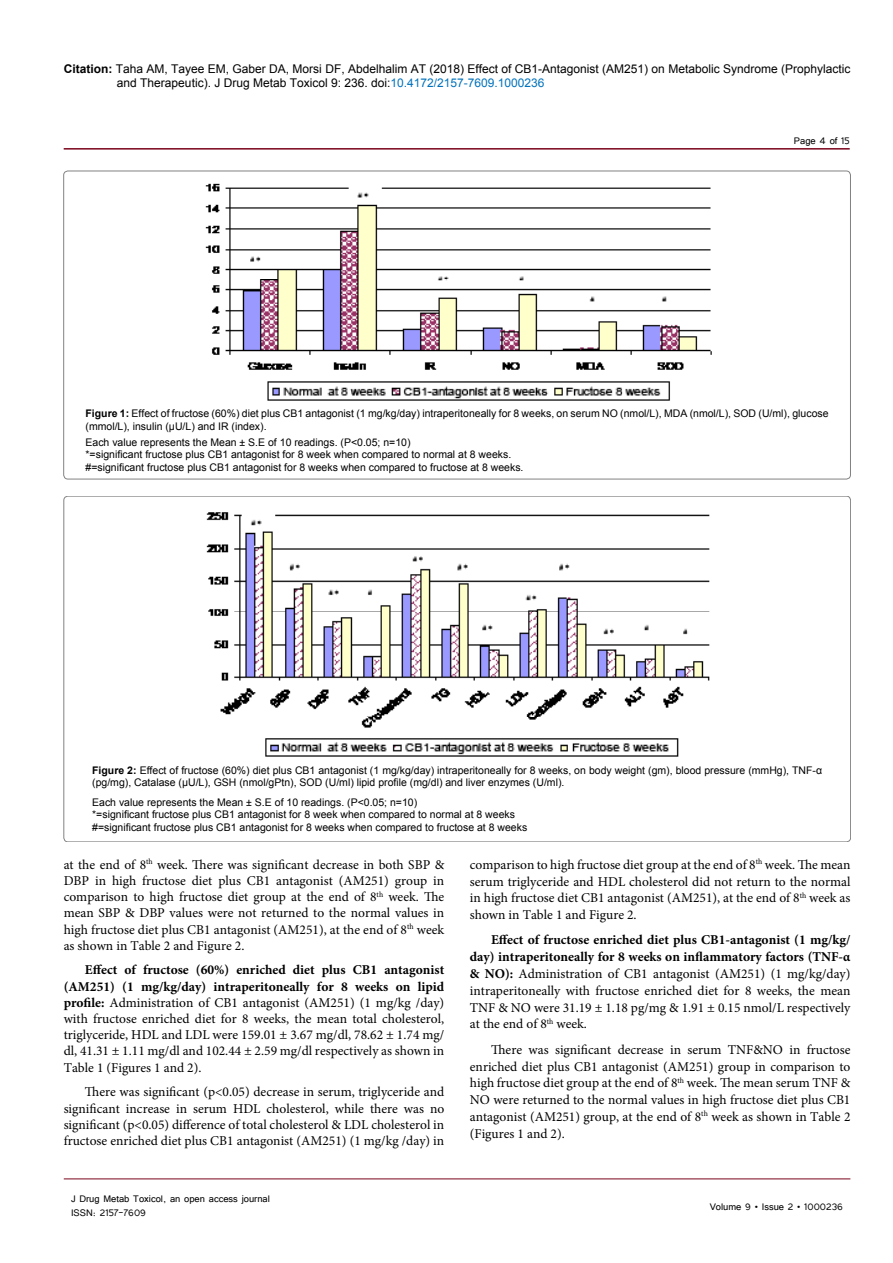
<style>
.page{position:relative;width:893px;height:1263px;background:#fff}
.page>*{position:absolute;margin:0;border:0;box-sizing:border-box;transform-origin:0 0}
.t1{font:13.5px/16.2px "Minion Pro";color:#000;text-align:justify}
.t2{font:12px/14.4px "Arial";color:#000}
.t3{font:12px/14.4px "Tunga";color:#000}
.t4{font:10.5px/12.6px "Arial";color:#000}
.s1{font-weight:700}
.s2{color:#0072bc}
</style>
<div class="page">
<hr style="left:64px;top:148px;width:786px;height:2px;background:#7a031b">
<hr style="left:64px;top:1179px;width:786px;height:1px;background:#7a031b">
<img style="left:205px;top:183px;width:507px;height:218px">
<img style="left:206px;top:512px;width:504px;height:245px">
<p class="t2" style="left:117px;top:61px;width:735px;text-indent:-53px"><span class="s1">Citation:</span> Taha AM, Tayee EM, Gaber DA, Morsi DF, Abdelhalim AT (2018) Effect of CB1-Antagonist (AM251) on Metabolic Syndrome (Prophylactic and Therapeutic). J Drug Metab Toxicol 9: 236. doi:<span class="s2">10.4172/2157-7609.1000236</span></p>
<p class="t3" style="left:794px;top:133px;width:57px">Page 4 of 15</p>
<p class="t4" style="left:86px;top:407px;width:744px"><span class="s1">Figure 1:</span> Effect of fructose (60%) diet plus CB1 antagonist (1 mg/kg/day) intraperitoneally for 8 weeks, on serum NO (nmol/L), MDA (nmol/L), SOD (U/ml), glucose (mmol/L), insulin (µU/L) and IR (index).</p>
<p class="t4" style="left:86px;top:436px;width:439px">Each value represents the Mean ± S.E of 10 readings. (P&lt;0.05; n=10)<br>*=significant fructose plus CB1 antagonist for 8 week when compared to normal at 8 weeks. #=significant fructose plus CB1 antagonist for 8 weeks when compared to fructose at 8 weeks.</p>
<p class="t4" style="left:92px;top:764px;width:731px"><span class="s1">Figure 2:</span> Effect of fructose (60%) diet plus CB1 antagonist (1 mg/kg/day) intraperitoneally for 8 weeks, on body weight (gm), blood pressure (mmHg), TNF-α (pg/mg), Catalase (µU/L), GSH (nmol/gPtn), SOD (U/ml) lipid profile (mg/dl) and liver enzymes (U/ml).</p>
<p class="t4" style="left:92px;top:796px;width:437px">Each value represents the Mean ± S.E of 10 readings. (P&lt;0.05; n=10)<br>*=significant fructose plus CB1 antagonist for 8 week when compared to normal at 8 weeks #=significant fructose plus CB1 antagonist for 8 weeks when compared to fructose at 8 weeks</p>
<p class="t1" style="left:470px;top:856px;width:382px;line-height:16.8px">comparison to high fructose diet group at the end of 8<sup>th</sup> week. The mean serum triglyceride and HDL cholesterol did not return to the normal in high fructose diet CB1 antagonist (AM251), at the end of 8<sup>th</sup> week as shown in Table 1 and Figure 2.</p>
<p class="t1" style="left:470px;top:932px;width:382px;line-height:16.8px;text-indent:21px"><span class="s1">Effect of fructose enriched diet plus CB1-antagonist (1 mg/kg/ day) intraperitoneally for 8 weeks on inflammatory factors (TNF-α &amp; NO):</span> Administration of CB1 antagonist (AM251) (1 mg/kg/day) intraperitoneally with fructose enriched diet for 8 weeks, the mean TNF &amp; NO were 31.19 ± 1.18 pg/mg &amp; 1.91 ± 0.15 nmol/L respectively at the end of 8<sup>th</sup> week.</p>
<p class="t1" style="left:470px;top:1041px;width:382px;line-height:16.8px;text-indent:21px">There was significant decrease in serum TNF&amp;NO in fructose enriched diet plus CB1 antagonist (AM251) group in comparison to high fructose diet group at the end of 8<sup>th</sup> week. The mean serum TNF &amp; NO were returned to the normal values in high fructose diet plus CB1 antagonist (AM251) group, at the end of 8<sup>th</sup> week as shown in Table 2 (Figures 1 and 2).</p>
<p class="t1" style="left:64px;top:856px;width:382px">at the end of 8<sup>th</sup> week. There was significant decrease in both SBP &amp; DBP in high fructose diet plus CB1 antagonist (AM251) group in comparison to high fructose diet group at the end of 8<sup>th</sup> week. The mean SBP &amp; DBP values were not returned to the normal values in high fructose diet plus CB1 antagonist (AM251), at the end of 8<sup>th</sup> week as shown in Table 2 and Figure 2.</p>
<p class="t1" style="left:64px;top:962px;width:382px;text-indent:21px"><span class="s1">Effect of fructose (60%) enriched diet plus CB1 antagonist (AM251) (1 mg/kg/day) intraperitoneally for 8 weeks on lipid profile:</span> Administration of CB1 antagonist (AM251) (1 mg/kg /day) with fructose enriched diet for 8 weeks, the mean total cholesterol, triglyceride, HDL and LDL were 159.01 ± 3.67 mg/dl, 78.62 ± 1.74 mg/ dl, 41.31 ± 1.11 mg/dl and 102.44 ± 2.59 mg/dl respectively as shown in Table 1 (Figures 1 and 2).</p>
<p class="t1" style="left:64px;top:1084px;width:382px;text-indent:21px">There was significant (p&lt;0.05) decrease in serum, triglyceride and significant increase in serum HDL cholesterol, while there was no significant (p&lt;0.05) difference of total cholesterol &amp; LDL cholesterol in fructose enriched diet plus CB1 antagonist (AM251) (1 mg/kg /day) in</p>
<p class="t3" style="left:71px;top:1190px;width:200px">J Drug Metab Toxicol, an open access journal<br>ISSN: 2157-7609</p>
<p class="t3" style="left:710px;top:1199px;width:135px">Volume 9 • Issue 2 • 1000236</p>
</div>
